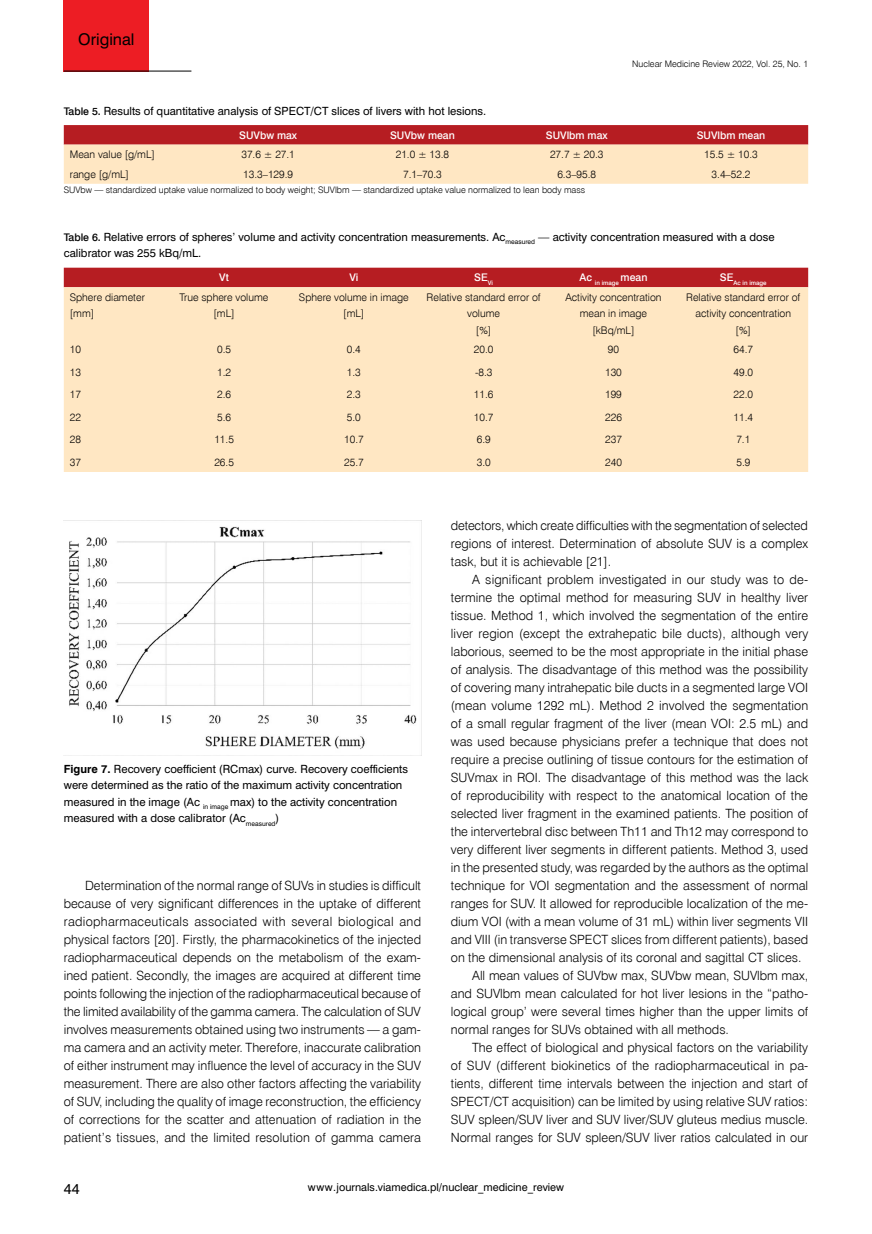
<style>
.page{position:relative;width:872px;height:1234px;background:#fff}
.page>*{position:absolute;margin:0;border:0;box-sizing:border-box;transform-origin:0 0}
.t1{font:15px "Swis 721 PL";color:#000}
.t2{font:13.5px "Swis 721 PL";color:#000}
.t3{font:12.75px/18px "Swis 721 Lt EU";color:#000;text-align:justify}
.t4{font:10.5px/16.5px "Swis 721 PL";color:#000}
.t5{font:10.5px/16.5px "Swis 721 Lt EU";color:#000;text-align:center}
.t6{font:10.5px "Swis 721 Md EU";color:#fff}
.t7{font:10.05px "Swis 721 PL";color:#000}
.t8{font:9px "Swis 721 Lt EU";color:#000}
.t9{font:6.15px "Swis 721 Md EU";color:#fff}
.s1{font-family:"Swis 721 Md EU"}
.s2{font-weight:700}
</style>
<div class="page">
<div style="left:64px;top:0;width:85px;height:71px;background:#ed1d24"></div>
<hr style="left:64px;top:71px;width:127px;height:1px;background:#000">
<svg style="left:64px;top:125px;width:744px;height:59px;background:#e7a48e"></svg>
<div style="left:64px;top:267px;width:744px;height:20px;background:#b61d22"></div>
<div style="left:64px;top:287px;width:744px;height:185px;background:#ffe7c3"></div>
<img style="left:64px;top:520px;width:357px;height:229px">
<p class="t1" style="left:78px;top:30px;width:58px">Original</p>
<p class="t8" style="left:632px;top:58px;width:177px">Nuclear Medicine Review 2022, Vol. 25, No. 1</p>
<p class="t4" style="left:64px;top:102px;width:424px"><span class="s1">Table 5.</span> Results of quantitative analysis of SPECT/CT slices of livers with hot lesions.</p>
<p class="t6" style="left:239px;top:128px;width:59px">SUVbw max</p>
<p class="t6" style="left:390px;top:128px;width:66px">SUVbw mean</p>
<p class="t6" style="left:546px;top:128px;width:63px">SUVlbm max</p>
<p class="t6" style="left:696px;top:128px;width:70px">SUVlbm mean</p>
<p class="t5" style="left:70px;top:146px;width:87px">Mean value [g/mL]</p>
<p class="t5" style="left:241px;top:146px;width:55px">37.6 ± 27.1</p>
<p class="t5" style="left:396px;top:146px;width:55px">21.0 ± 13.8</p>
<p class="t5" style="left:550px;top:146px;width:55px">27.7 ± 20.3</p>
<p class="t5" style="left:704px;top:146px;width:55px">15.5 ± 10.3</p>
<p class="t5" style="left:70px;top:166px;width:61px">range [g/mL]</p>
<p class="t5" style="left:243px;top:166px;width:51px">13.3–129.9</p>
<p class="t5" style="left:403px;top:166px;width:40px">7.1–70.3</p>
<p class="t5" style="left:557px;top:166px;width:40px">6.3–95.8</p>
<p class="t5" style="left:711px;top:166px;width:40px">3.4–52.2</p>
<p class="t8" style="left:64px;top:184px;width:523px">SUVbw — standardized uptake value normalized to body weight; SUVlbm — standardized uptake value normalized to lean body mass</p>
<p class="t4" style="left:64px;top:228px;width:712px"><span class="s1">Table 6.</span> Relative errors of spheres’ volume and activity concentration measurements. Ac<sub>measured</sub> — activity concentration measured with a dose calibrator was 255 kBq/mL.</p>
<p class="t6" style="left:219px;top:271px;width:11px">Vt</p>
<p class="t6" style="left:349px;top:271px;width:11px">Vi</p>
<p class="t6" style="left:474px;top:271px;width:20px">SE<sub>Vi</sub></p>
<p class="t9" style="left:579px;top:279px;width:70px"><sup>Ac</sup> in image <sup>mean</sup></p>
<p class="t9" style="left:720px;top:279px;width:48px"><sup>SE</sup>Ac in image</p>
<p class="t5" style="left:70px;top:289px;width:77px;text-align:left">Sphere diameter [mm]</p>
<p class="t5" style="left:180px;top:289px;width:90px">True sphere volume [mL]</p>
<p class="t5" style="left:299px;top:289px;width:111px">Sphere volume in image [mL]</p>
<p class="t5" style="left:426px;top:289px;width:116px">Relative standard error of volume<br>[%]</p>
<p class="t5" style="left:565px;top:289px;width:98px">Activity concentration mean in image [kBq/mL]</p>
<p class="t5" style="left:686px;top:289px;width:116px">Relative standard error of activity concentration<br>[%]</p>
<p class="t5" style="left:70px;top:341px;width:13px">10</p>
<p class="t5" style="left:217px;top:341px;width:15px">0.5</p>
<p class="t5" style="left:347px;top:341px;width:15px">0.4</p>
<p class="t5" style="left:474px;top:341px;width:21px">20.0</p>
<p class="t5" style="left:608px;top:341px;width:13px">90</p>
<p class="t5" style="left:733px;top:341px;width:21px">64.7</p>
<p class="t5" style="left:70px;top:364px;width:13px">13</p>
<p class="t5" style="left:217px;top:364px;width:15px">1.2</p>
<p class="t5" style="left:347px;top:364px;width:15px">1.3</p>
<p class="t5" style="left:475px;top:364px;width:19px">-8.3</p>
<p class="t5" style="left:605px;top:364px;width:18px">130</p>
<p class="t5" style="left:733px;top:364px;width:21px">49.0</p>
<p class="t5" style="left:70px;top:386px;width:13px">17</p>
<p class="t5" style="left:217px;top:386px;width:15px">2.6</p>
<p class="t5" style="left:347px;top:386px;width:15px">2.3</p>
<p class="t5" style="left:474px;top:386px;width:21px">11.6</p>
<p class="t5" style="left:605px;top:386px;width:18px">199</p>
<p class="t5" style="left:733px;top:386px;width:21px">22.0</p>
<p class="t5" style="left:70px;top:409px;width:13px">22</p>
<p class="t5" style="left:217px;top:409px;width:15px">5.6</p>
<p class="t5" style="left:347px;top:409px;width:15px">5.0</p>
<p class="t5" style="left:474px;top:409px;width:21px">10.7</p>
<p class="t5" style="left:605px;top:409px;width:18px">226</p>
<p class="t5" style="left:733px;top:409px;width:21px">11.4</p>
<p class="t5" style="left:70px;top:431px;width:13px">28</p>
<p class="t5" style="left:214px;top:431px;width:21px">11.5</p>
<p class="t5" style="left:344px;top:431px;width:21px">10.7</p>
<p class="t5" style="left:477px;top:431px;width:15px">6.9</p>
<p class="t5" style="left:605px;top:431px;width:18px">237</p>
<p class="t5" style="left:736px;top:431px;width:15px">7.1</p>
<p class="t5" style="left:70px;top:454px;width:13px">37</p>
<p class="t5" style="left:214px;top:454px;width:21px">26.5</p>
<p class="t5" style="left:344px;top:454px;width:21px">25.7</p>
<p class="t5" style="left:477px;top:454px;width:15px">3.0</p>
<p class="t5" style="left:605px;top:454px;width:18px">240</p>
<p class="t5" style="left:736px;top:454px;width:15px">5.9</p>
<p class="t4" style="left:64px;top:760px;width:346px"><span class="s2">Figure 7.</span> Recovery coefficient (RCmax) curve. Recovery coefficients were determined as the ratio of the maximum activity concentration measured in the image (Ac <sub>in</sub> <sub>image</sub> max) to the activity concentration measured with a dose calibrator (Ac<sub>measured</sub>)</p>
<p class="t3" style="left:64px;top:876px;width:359px;text-indent:21px">Determination of the normal range of SUVs in studies is difficult because of very significant differences in the uptake of different radiopharmaceuticals associated with several biological and physical factors [20]. Firstly, the pharmacokinetics of the injected radiopharmaceutical depends on the metabolism of the exam&shy;ined patient. Secondly, the images are acquired at different time points following the injection of the radiopharmaceutical because of the limited availability of the gamma camera. The calculation of SUV involves measurements obtained using two instruments — a gam&shy;ma camera and an activity meter. Therefore, inaccurate calibration of either instrument may influence the level of accuracy in the SUV measurement. There are also other factors affecting the variability of SUV, including the quality of image reconstruction, the efficiency of corrections for the scatter and attenuation of radiation in the patient’s tissues, and the limited resolution of gamma camera</p>
<p class="t3" style="left:451px;top:516px;width:359px">detectors, which create difficulties with the segmentation of selected regions of interest. Determination of absolute SUV is a complex task, but it is achievable [21].</p>
<p class="t3" style="left:472px;top:570px;width:337px">A significant problem investigated in our study was to de-</p>
<p class="t3" style="left:451px;top:588px;width:359px">termine the optimal method for measuring SUV in healthy liver</p>
<p class="t3" style="left:451px;top:606px;width:359px">tissue. Method 1, which involved the segmentation of the entire</p>
<p class="t3" style="left:451px;top:624px;width:359px">liver region (except the extrahepatic bile ducts), although very</p>
<p class="t3" style="left:451px;top:642px;width:359px">laborious, seemed to be the most appropriate in the initial phase</p>
<p class="t3" style="left:451px;top:660px;width:359px">of analysis. The disadvantage of this method was the possibility</p>
<p class="t3" style="left:451px;top:678px;width:359px">of covering many intrahepatic bile ducts in a segmented large VOI</p>
<p class="t3" style="left:451px;top:696px;width:359px">(mean volume 1292 mL). Method 2 involved the segmentation</p>
<p class="t3" style="left:451px;top:714px;width:359px">of a small regular fragment of the liver (mean VOI: 2.5 mL) and</p>
<p class="t3" style="left:451px;top:732px;width:359px">was used because physicians prefer a technique that does not</p>
<p class="t3" style="left:451px;top:750px;width:359px">require a precise outlining of tissue contours for the estimation of</p>
<p class="t3" style="left:451px;top:768px;width:359px">SUVmax in ROI. The disadvantage of this method was the lack</p>
<p class="t3" style="left:451px;top:786px;width:359px">of reproducibility with respect to the anatomical location of the</p>
<p class="t3" style="left:451px;top:804px;width:359px">selected liver fragment in the examined patients. The position of</p>
<p class="t3" style="left:451px;top:822px;width:359px">the intervertebral disc between Th11 and Th12 may correspond to</p>
<p class="t3" style="left:451px;top:840px;width:359px">very different liver segments in different patients. Method 3, used</p>
<p class="t3" style="left:451px;top:858px;width:359px">in the presented study, was regarded by the authors as the optimal</p>
<p class="t3" style="left:451px;top:876px;width:359px">technique for VOI segmentation and the assessment of normal</p>
<p class="t3" style="left:451px;top:894px;width:359px">ranges for SUV. It allowed for reproducible localization of the me-</p>
<p class="t3" style="left:451px;top:912px;width:359px">dium VOI (with a mean volume of 31 mL) within liver segments VII</p>
<p class="t3" style="left:451px;top:930px;width:359px">and VIII (in transverse SPECT slices from different patients), based</p>
<p class="t3" style="left:451px;top:948px;width:352px">on the dimensional analysis of its coronal and sagittal CT slices.</p>
<p class="t3" style="left:472px;top:966px;width:337px">All mean values of SUVbw max, SUVbw mean, SUVlbm max,</p>
<p class="t3" style="left:451px;top:984px;width:359px">and SUVlbm mean calculated for hot liver lesions in the “patho-</p>
<p class="t3" style="left:451px;top:1002px;width:359px">logical group’ were several times higher than the upper limits of</p>
<p class="t3" style="left:451px;top:1020px;width:280px">normal ranges for SUVs obtained with all methods.</p>
<p class="t3" style="left:472px;top:1038px;width:337px">The effect of biological and physical factors on the variability</p>
<p class="t3" style="left:451px;top:1056px;width:359px">of SUV (different biokinetics of the radiopharmaceutical in pa-</p>
<p class="t3" style="left:451px;top:1074px;width:359px">tients, different time intervals between the injection and start of</p>
<p class="t3" style="left:451px;top:1092px;width:359px">SPECT/CT acquisition) can be limited by using relative SUV ratios:</p>
<p class="t3" style="left:451px;top:1110px;width:359px">SUV spleen/SUV liver and SUV liver/SUV gluteus medius muscle.</p>
<p class="t3" style="left:451px;top:1128px;width:359px">Normal ranges for SUV spleen/SUV liver ratios calculated in our</p>
<p class="t2" style="left:64px;top:1179px;width:17px">44</p>
<p class="t7" style="left:308px;top:1180px;width:258px">www.journals.viamedica.pl/nuclear_medicine_review</p>
</div>
